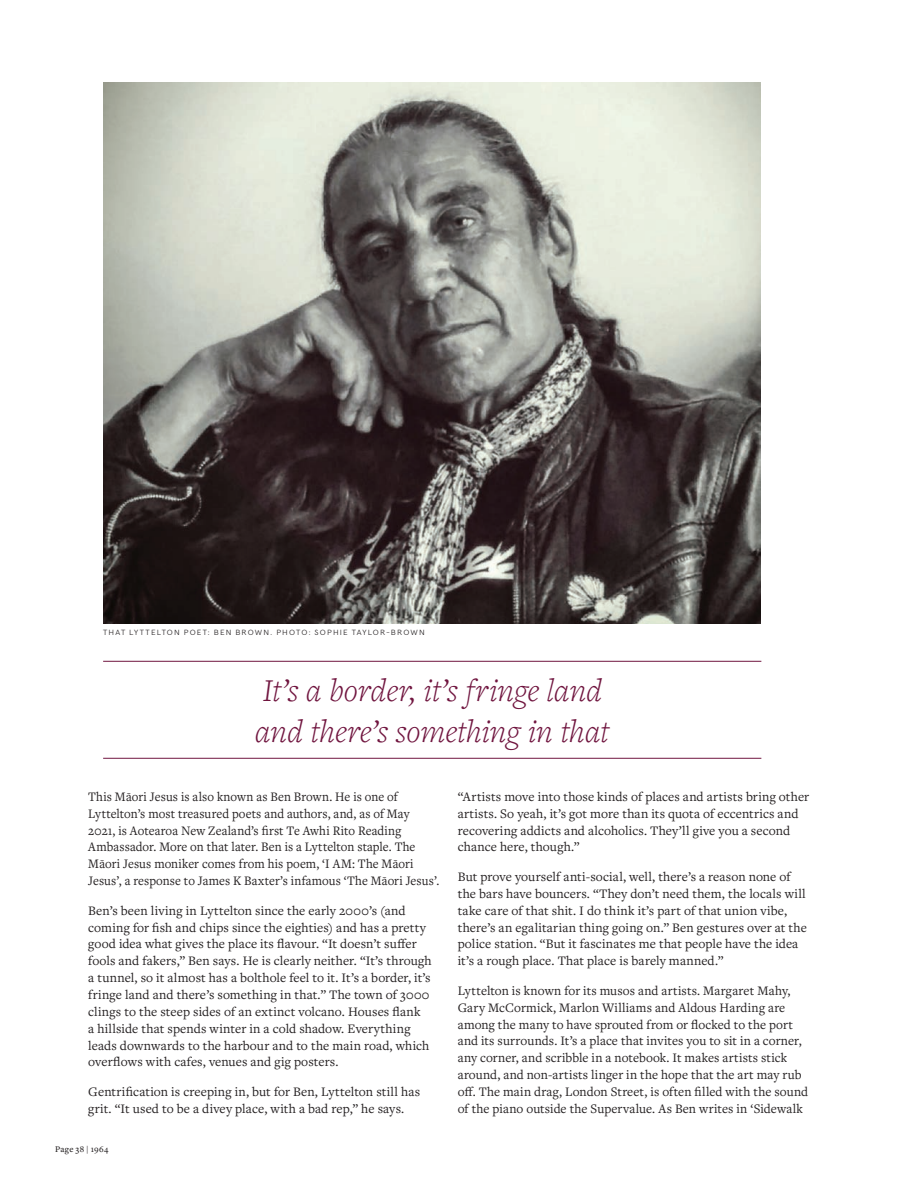
<style>
.page{position:relative;width:906px;height:1195px;background:#fff}
.page>*{position:absolute;margin:0;border:0;box-sizing:border-box;transform-origin:0 0}
.t1{font:italic 300 33px/41.2px "Freight Text Pro";color:#70153f}
.t2{font:13.5px/16.8px "Freight Text Pro";letter-spacing:.005em;color:#231f20}
.t3{font:13.5px/16.8px "Freight Text Pro";letter-spacing:.005em;color:#231f20;scale:.95 1}
.t4{font:500 9px "Freight Text Pro";letter-spacing:.03em;color:#231f20}
.t5{font:300 7.5px "Apercu Pro";letter-spacing:.14em;color:#231f20;scale:1.1 1}
</style>
<div class="page">
<img style="left:103px;top:83px;width:657px;height:540px">
<hr style="left:103px;top:661px;width:658px;height:1px;background:#70153f">
<hr style="left:103px;top:758px;width:658px;height:1px;background:#70153f">
<p class="t5" style="left:103px;top:626px;width:294px">THAT LYTTELTON POET: BEN BROWN. PHOTO: SOPHIE TAYLOR-BROWN</p>
<h1 class="t1" style="left:255px;top:668px;width:356px">It’s a border, it’s fringe land and there’s something in that</h1>
<p class="t3" style="left:88px;top:788px;width:371px">This Māori Jesus is also known as Ben Brown. He is one of Lyttelton’s most treasured poets and authors, and, as of May 2021, is Aotearoa New Zealand’s first Te Awhi Rito Reading Ambassador. More on that later. Ben is a Lyttelton staple. The Māori Jesus moniker comes from his poem, ‘I AM: The Māori Jesus’, a response to James K Baxter’s infamous ‘The Māori Jesus’.</p>
<p class="t2" style="left:88px;top:901px;width:345px">Ben’s been living in Lyttelton since the early 2000’s (and coming for fish and chips since the eighties) and has a pretty good idea what gives the place its flavour. “It doesn’t suffer fools and fakers,” Ben says. He is clearly neither. “It’s through a tunnel, so it almost has a bolthole feel to it. It’s a border, it’s fringe land and there’s something in that.” The town of 3000 clings to the steep sides of an extinct volcano. Houses flank<br>a hillside that spends winter in a cold shadow. Everything leads downwards to the harbour and to the main road, which overflows with cafes, venues and gig posters.</p>
<p class="t2" style="left:88px;top:1083px;width:333px">Gentrification is creeping in, but for Ben, Lyttelton still has grit. “It used to be a divey place, with a bad rep,” he says.</p>
<p class="t4" style="left:55px;top:1143px;width:55px">Page 38 | 1964</p>
<p class="t2" style="left:458px;top:788px;width:353px">“Artists move into those kinds of places and artists bring other artists. So yeah, it’s got more than its quota of eccentrics and recovering addicts and alcoholics. They’ll give you a second chance here, though.”</p>
<p class="t2" style="left:458px;top:868px;width:351px">But prove yourself anti-social, well, there’s a reason none of the bars have bouncers. “They don’t need them, the locals will take care of that shit. I do think it’s part of that union vibe, there’s an egalitarian thing going on.” Ben gestures over at the police station. “But it fascinates me that people have the idea it’s a rough place. That place is barely manned.”</p>
<p class="t2" style="left:458px;top:981px;width:352px">Lyttelton is known for its musos and artists. Margaret Mahy, Gary McCormick, Marlon Williams and Aldous Harding are among the many to have sprouted from or flocked to the port and its surrounds. It’s a place that invites you to sit in a corner, any corner, and scribble in a notebook. It makes artists stick around, and non-artists linger in the hope that the art may rub off. The main drag, London Street, is often filled with the sound of the piano outside the Supervalue. As Ben writes in ‘Sidewalk</p>
</div>
